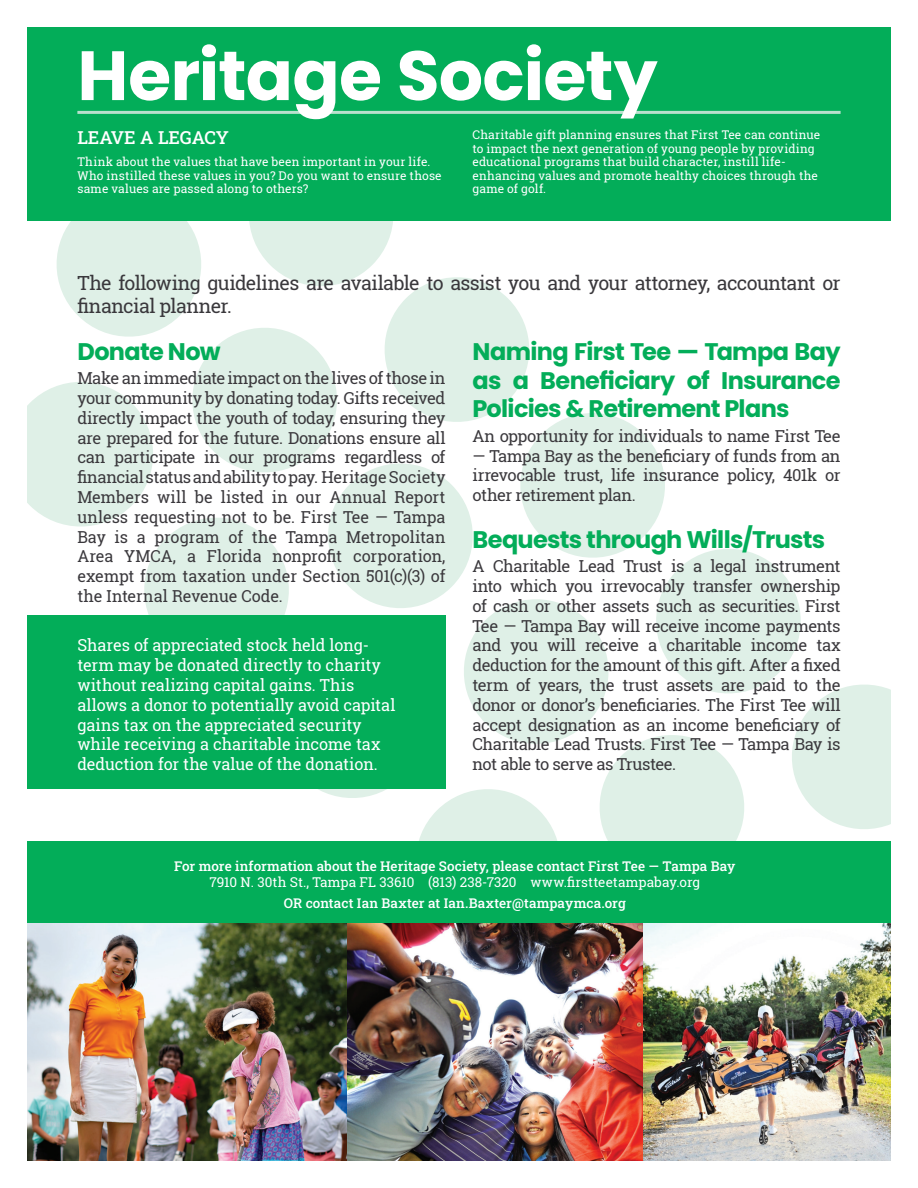
<style>
.page{position:relative;width:918px;height:1188px;background:#fff}
.page>*{position:absolute;margin:0;border:0;box-sizing:border-box;transform-origin:0 0}
.t1{font:700 69.6px "Poppins";letter-spacing:-.01em;color:#fff}
.t2{font:700 24px/28.8px "Poppins";letter-spacing:-.03em;color:#03ad59;text-align:justify}
.t3{font:19.5px/23.4px "Roboto Slab";letter-spacing:-.035em;color:#3a383c}
.t4{font:500 18px "Roboto Slab";letter-spacing:-.005em;color:#fff}
.t5{font:16.5px/19.8px "Roboto Slab";letter-spacing:-.025em;color:#3a383c;text-align:justify}
.t6{font:16.5px/19.8px "Roboto Slab";letter-spacing:-.005em;color:#fff}
.t7{font:500 13.5px "Roboto Slab";letter-spacing:.005em;color:#fff}
.t8{font:13.5px "Roboto Slab";letter-spacing:.005em;color:#fff}
.t9{font:12px/13.5px "Roboto Slab";letter-spacing:.01em;color:#fff}
</style>
<div class="page">
<img style="left:27px;top:27px;width:864px;height:1134px">
<h1 class="t1" style="left:77px;top:35px;width:582px">Heritage Society</h1>
<p class="t4" style="left:77px;top:125px;width:153px">LEAVE A LEGACY</p>
<p class="t9" style="left:77px;top:155px;width:366px">Think about the values that have been important in your life.<br>Who instilled these values in you? Do you want to ensure those same values are passed along to others?</p>
<p class="t9" style="left:472px;top:128px;width:349px">Charitable gift planning ensures that First Tee can continue to impact the next generation of young people by providing educational programs that build character, instill life&shy;enhancing values and promote healthy choices through the game of golf.</p>
<p class="t3" style="left:77px;top:271px;width:765px">The following guidelines are available to assist you and your attorney, accountant or financial planner.</p>
<h2 class="t2" style="left:77px;top:337px;width:145px">Donate Now</h2>
<p class="t5" style="left:77px;top:368px;width:370px">Make an immediate impact on the lives of those in your community by donating today. Gifts received directly impact the youth of today, ensuring they are prepared for the future. Donations ensure all can participate in our programs regardless of financial status and ability to pay. Heritage Society Members will be listed in our Annual Report unless requesting not to be. First Tee — Tampa Bay is a program of the Tampa Metropolitan Area YMCA, a Florida nonprofit corporation, exempt from taxation under Section 501(c)(3) of the Internal Revenue Code.</p>
<h2 class="t2" style="left:472px;top:337px;width:370px">Naming First Tee — Tampa Bay as a Beneficiary of Insurance Policies &amp; Retirement Plans</h2>
<p class="t5" style="left:472px;top:426px;width:370px">An opportunity for individuals to name First Tee</p>
<p class="t5" style="left:472px;top:445px;width:370px">— Tampa Bay as the beneficiary of funds from an irrevocable trust, life insurance policy, 401k or other retirement plan.</p>
<h2 class="t2" style="left:472px;top:525px;width:354px">Bequests through Wills/Trusts</h2>
<p class="t5" style="left:472px;top:556px;width:370px">A Charitable Lead Trust is a legal instrument into which you irrevocably transfer ownership of cash or other assets such as securities. First Tee — Tampa Bay will receive income payments and you will receive a charitable income tax deduction for the amount of this gift. After a fixed term of years, the trust assets are paid to the donor or donor’s beneficiaries. The First Tee will accept designation as an income beneficiary of Charitable Lead Trusts. First Tee — Tampa Bay is not able to serve as Trustee.</p>
<p class="t6" style="left:77px;top:635px;width:320px">Shares of appreciated stock held long&shy;term may be donated directly to charity without realizing capital gains. This allows a donor to potentially avoid capital gains tax on the appreciated security while receiving a charitable income tax deduction for the value of the donation.</p>
<p class="t7" style="left:174px;top:857px;width:563px">For more information about the Heritage Society, please contact First Tee — Tampa Bay</p>
<p class="t8" style="left:209px;top:873px;width:492px">7910 N. 30th St., Tampa FL 33610 (813) 238-7320 www.firstteetampabay.org</p>
<p class="t7" style="left:284px;top:894px;width:343px">OR contact Ian Baxter at Ian.Baxter@tampaymca.org</p>
</div>
